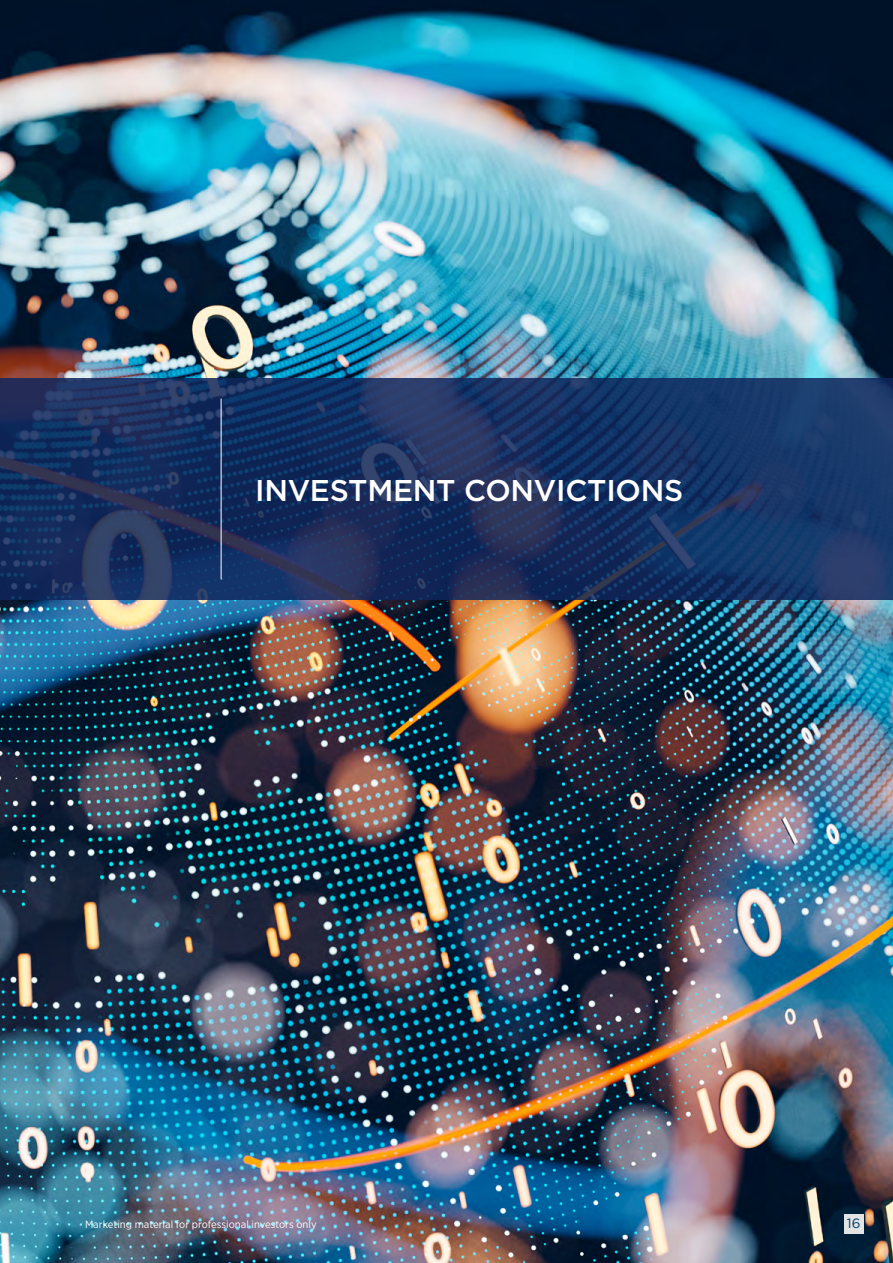
<style>
.page{position:relative;width:893px;height:1263px;background:#fff}
.page>*{position:absolute;margin:0;border:0;box-sizing:border-box;transform-origin:0 0}
.t1{font:500 30px "Gotham";letter-spacing:-.01em;color:#fff}
.t2{font:13.5px "Gotham";color:#003b68}
.t3{font:10.5px "Gotham Narrow";color:#fff;scale:1.05 1}
</style>
<div class="page">
<img style="left:0;top:0;width:893px;height:1263px">
<svg style="left:0;top:378px;width:893px;height:222px;background:#193261"></svg>
<hr style="left:221px;top:399px;width:1px;height:180px;background:#fff">
<div style="left:844px;top:1214px;width:19px;height:19px;background:#e3e3e3"></div>
<h1 class="t1" style="left:255px;top:470px;width:430px">INVESTMENT CONVICTIONS</h1>
<p class="t3" style="left:85px;top:1218px;width:222px">Marketing material for professional investors only</p>
<p class="t2" style="left:847px;top:1215px;width:15px">16</p>
</div>
